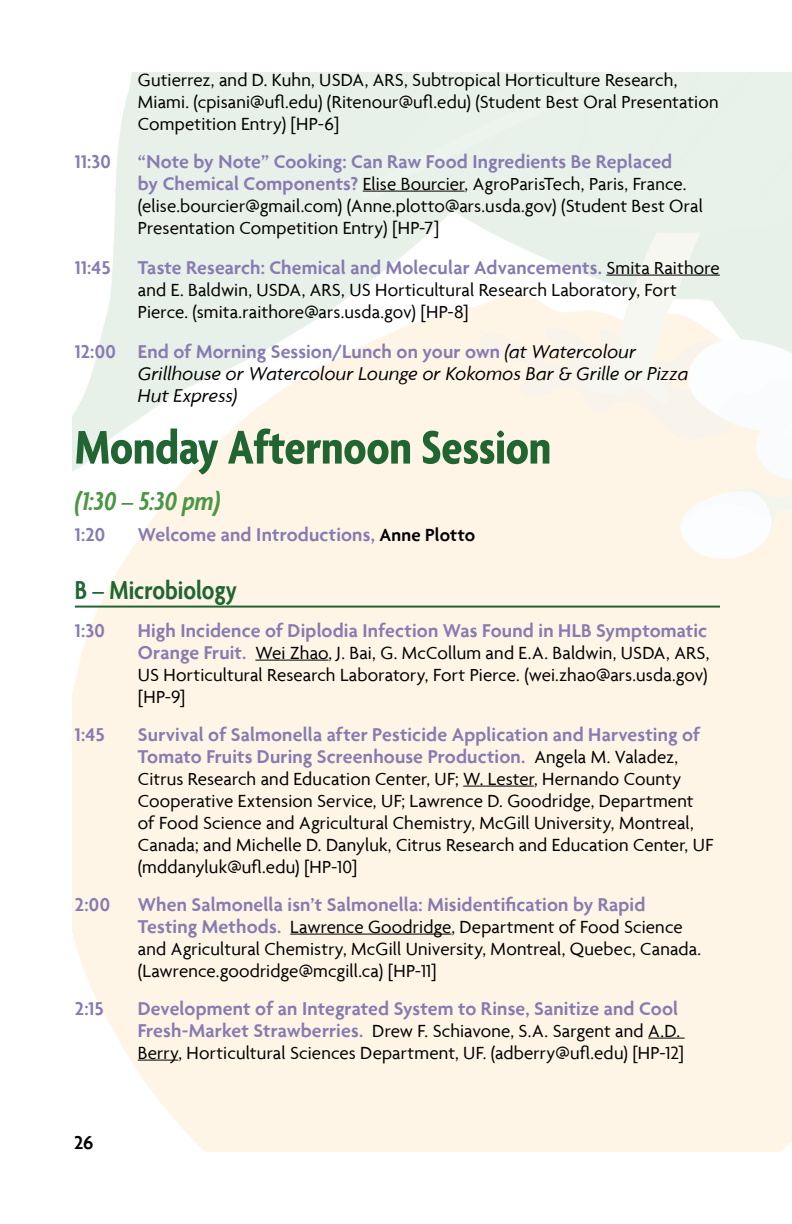
<style>
.page{position:relative;width:792px;height:1224px;background:#fff}
.page>*{position:absolute;margin:0;border:0;box-sizing:border-box;transform-origin:0 0}
.t1{font:700 condensed 51px "Agenda";letter-spacing:-.005em;color:#216532}
.t2{font:600 condensed 28px "Agenda";color:#216532}
.t3{font:italic 600 condensed 28px "Agenda";color:#4b9644}
.t4{font:600 20px/22px "Agenda";letter-spacing:.005em;color:#877bb1}
.t5{font:italic 20px/22px "Agenda";letter-spacing:.005em;color:#000}
.t6{font:600 20px "Agenda";color:#000}
.t7{font:19px/22px "Agenda";letter-spacing:.01em;color:#000}
.s1{font-weight:600;font-size:20px;color:#877bb1}
.s2{font-weight:400;font-size:19px;color:#000}
.s3{font-weight:600;font-style:normal;color:#877bb1}
.s4{font-size:19px;color:#000}
</style>
<div class="page">
<hr style="left:363px;top:191px;width:102px;height:1px;background:#000">
<hr style="left:606px;top:275px;width:114px;height:1px;background:#000">
<hr style="left:75px;top:606px;width:645px;height:2px;background:#216532">
<hr style="left:255px;top:660px;width:74px;height:1px;background:#000">
<hr style="left:463px;top:786px;width:71px;height:1px;background:#000">
<hr style="left:290px;top:934px;width:161px;height:1px;background:#000">
<hr style="left:648px;top:1038px;width:37px;height:1px;background:#000">
<hr style="left:138px;top:1060px;width:40px;height:1px;background:#000">
<p class="t7" style="left:138px;top:68px;width:582px">Gutierrez, and D. Kuhn, USDA, ARS, Subtropical Horticulture Research,<br>Miami. (cpisani@ufl.edu) (Ritenour@ufl.edu) (Student Best Oral Presentation<br>Competition Entry) [HP-6]</p>
<p class="t4" style="left:75px;top:150px;width:38px">11:30</p>
<p class="t4" style="left:138px;top:150px;width:536px">“Note by Note” Cooking: Can Raw Food Ingredients Be Replaced</p>
<p class="t7" style="left:138px;top:172px;width:567px"><span class="s1">by Chemical Components?</span> Elise Bourcier, AgroParisTech, Paris, France. (elise.bourcier@gmail.com) (Anne.plotto@ars.usda.gov) (Student Best Oral<br>Presentation Competition Entry) [HP-7]</p>
<p class="t4" style="left:75px;top:256px;width:37px">11:45</p>
<p class="t4" style="left:138px;top:256px;width:583px">Taste Research: Chemical and Molecular Advancements. <span class="s2">Smita Raithore</span></p>
<p class="t7" style="left:138px;top:278px;width:540px">and E. Baldwin, USDA, ARS, US Horticultural Research Laboratory, Fort<br>Pierce. (smita.raithore@ars.usda.gov) [HP-8]</p>
<p class="t5" style="left:138px;top:340px;width:552px;text-indent:-63px"><span class="s3">12:00 End of Morning Session/Lunch on your own</span> (at Watercolour<br>Grillhouse or Watercolour Lounge or Kokomos Bar &amp; Grille or Pizza<br>Hut Express)</p>
<h1 class="t1" style="left:75px;top:417px;width:478px">Monday Afternoon Session</h1>
<h2 class="t3" style="left:75px;top:484px;width:147px">(1:30 – 5:30 pm)</h2>
<p class="t4" style="left:75px;top:523px;width:32px">1:20</p>
<p class="t4" style="left:138px;top:523px;width:339px">Welcome and Introductions, <span class="s4">Anne Plotto</span></p>
<h2 class="t2" style="left:75px;top:573px;width:164px">B – Microbiology</h2>
<p class="t4" style="left:75px;top:619px;width:31px">1:30</p>
<p class="t4" style="left:138px;top:619px;width:571px">High Incidence of Diplodia Infection Was Found in HLB Symptomatic</p>
<p class="t7" style="left:138px;top:641px;width:573px;text-align:justify"><span class="s1">Orange Fruit.</span> Wei Zhao, J. Bai, G. McCollum and E.A. Baldwin, USDA, ARS, US Horticultural Research Laboratory, Fort Pierce. (wei.zhao@ars.usda.gov) [HP-9]</p>
<p class="t4" style="left:75px;top:723px;width:31px">1:45</p>
<p class="t4" style="left:138px;top:723px;width:564px">Survival of Salmonella after Pesticide Application and Harvesting of<br>Tomato Fruits During Screenhouse Production. <span class="s2">Angela M. Valadez,</span></p>
<p class="t7" style="left:138px;top:767px;width:577px">Citrus Research and Education Center, UF; W. Lester, Hernando County Cooperative Extension Service, UF; Lawrence D. Goodridge, Department of Food Science and Agricultural Chemistry, McGill University, Montreal, Canada; and Michelle D. Danyluk, Citrus Research and Education Center, UF (mddanyluk@ufl.edu) [HP-10]</p>
<p class="t4" style="left:75px;top:893px;width:37px">2:00</p>
<p class="t4" style="left:138px;top:893px;width:509px">When Salmonella isn’t Salmonella: Misidentification by Rapid</p>
<p class="t7" style="left:138px;top:915px;width:565px"><span class="s1">Testing Methods.</span> Lawrence Goodridge, Department of Food Science and Agricultural Chemistry, McGill University, Montreal, Quebec, Canada. (Lawrence.goodridge@mcgill.ca) [HP-11]</p>
<p class="t4" style="left:75px;top:997px;width:30px">2:15</p>
<p class="t4" style="left:138px;top:997px;width:542px">Development of an Integrated System to Rinse, Sanitize and Cool</p>
<p class="t7" style="left:138px;top:1019px;width:548px"><span class="s1">Fresh-Market Strawberries.</span> Drew F. Schiavone, S.A. Sargent and A.D.<br>Berry, Horticultural Sciences Department, UF. (adberry@ufl.edu) [HP-12]</p>
<p class="t6" style="left:74px;top:1130px;width:21px">26</p>
</div>
